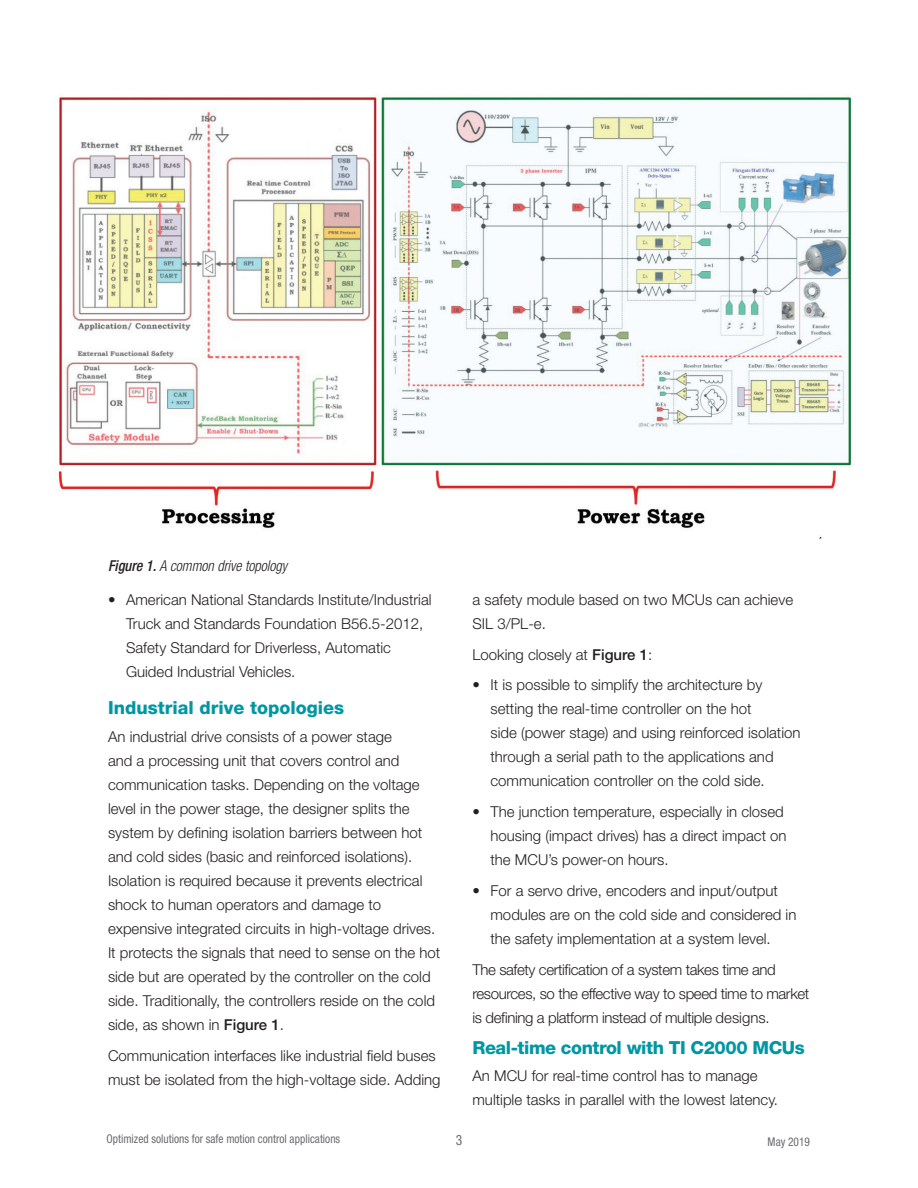
<style>
.page{position:relative;width:918px;height:1188px;background:#fff}
.page>*{position:absolute;margin:0;border:0;box-sizing:border-box;transform-origin:0 0}
.t1{font:800 18px "Helvetica Neue LT Std";letter-spacing:-.025em;color:#0097a4}
.t2{font:800 18px "Helvetica Neue LT Std";color:#0097a4}
.t3{font:300 15px/24px "Helvetica Neue LT Std";color:#231f20}
.t4{font:300 15px/24px "Helvetica Neue LT Std";letter-spacing:-.025em;color:#231f20}
.t5{font:italic 300 condensed 15px "Helvetica Neue LT Std";color:#231f20;scale:.95 1}
.t6{font:condensed 14.25px "Helvetica Neue LT Std";color:#6c6d70;scale:.95 1}
.t7{font:condensed 12px "Helvetica Neue LT Std";color:#6c6d70;scale:.95 1}
.s1{font-weight:500}
</style>
<div class="page">
<img style="left:58px;top:94px;width:793px;height:445px">
<p class="t5" style="left:108px;top:557px;width:190px"><span class="s1">Figure 1.</span> A common drive topology</p>
<p class="t3" style="left:126px;top:587px;width:307px;text-indent:-18px">• American National Standards Institute/Industrial Truck and Standards Foundation B56.5-2012, Safety Standard for Driverless, Automatic Guided Industrial Vehicles.</p>
<p class="t2" style="left:108px;top:697px;width:238px">Industrial drive topologies</p>
<p class="t3" style="left:108px;top:724px;width:334px">An industrial drive consists of a power stage<br>and a processing unit that covers control and communication tasks. Depending on the voltage level in the power stage, the designer splits the system by defining isolation barriers between hot and cold sides (basic and reinforced isolations).<br>Isolation is required because it prevents electrical shock to human operators and damage to expensive integrated circuits in high-voltage drives.<br>It protects the signals that need to sense on the hot side but are operated by the controller on the cold side. Traditionally, the controllers reside on the cold side, as shown in <span class="s1">Figure 1</span>.</p>
<p class="t3" style="left:108px;top:1043px;width:334px">Communication interfaces like industrial field buses must be isolated from the high-voltage side. Adding</p>
<p class="t3" style="left:472px;top:587px;width:322px">a safety module based on two MCUs can achieve<br>SIL 3/PL-e.</p>
<p class="t3" style="left:472px;top:642px;width:181px">Looking closely at <span class="s1">Figure 1</span>:</p>
<p class="t3" style="left:490px;top:673px;width:312px;text-indent:-18px">• It is possible to simplify the architecture by setting the real-time controller on the hot<br>side (power stage) and using reinforced isolation through a serial path to the applications and communication controller on the cold side.</p>
<p class="t3" style="left:490px;top:800px;width:298px;text-indent:-18px">• The junction temperature, especially in closed housing (impact drives) has a direct impact on the MCU’s power-on hours.</p>
<p class="t3" style="left:490px;top:879px;width:307px;text-indent:-18px">• For a servo drive, encoders and input/output modules are on the cold side and considered in the safety implementation at a system level.</p>
<p class="t4" style="left:472px;top:957px;width:338px">The safety certification of a system takes time and resources, so the effective way to speed time to market is defining a platform instead of multiple designs.</p>
<p class="t1" style="left:472px;top:1037px;width:334px">Real-time control with TI C2000 MCUs</p>
<p class="t3" style="left:472px;top:1064px;width:307px">An MCU for real-time control has to manage multiple tasks in parallel with the lowest latency.</p>
<p class="t7" style="left:106px;top:1132px;width:248px">Optimized solutions for safe motion control applications</p>
<p class="t6" style="left:456px;top:1132px;width:8px">3</p>
<p class="t7" style="left:768px;top:1135px;width:46px">May 2019</p>
</div>
